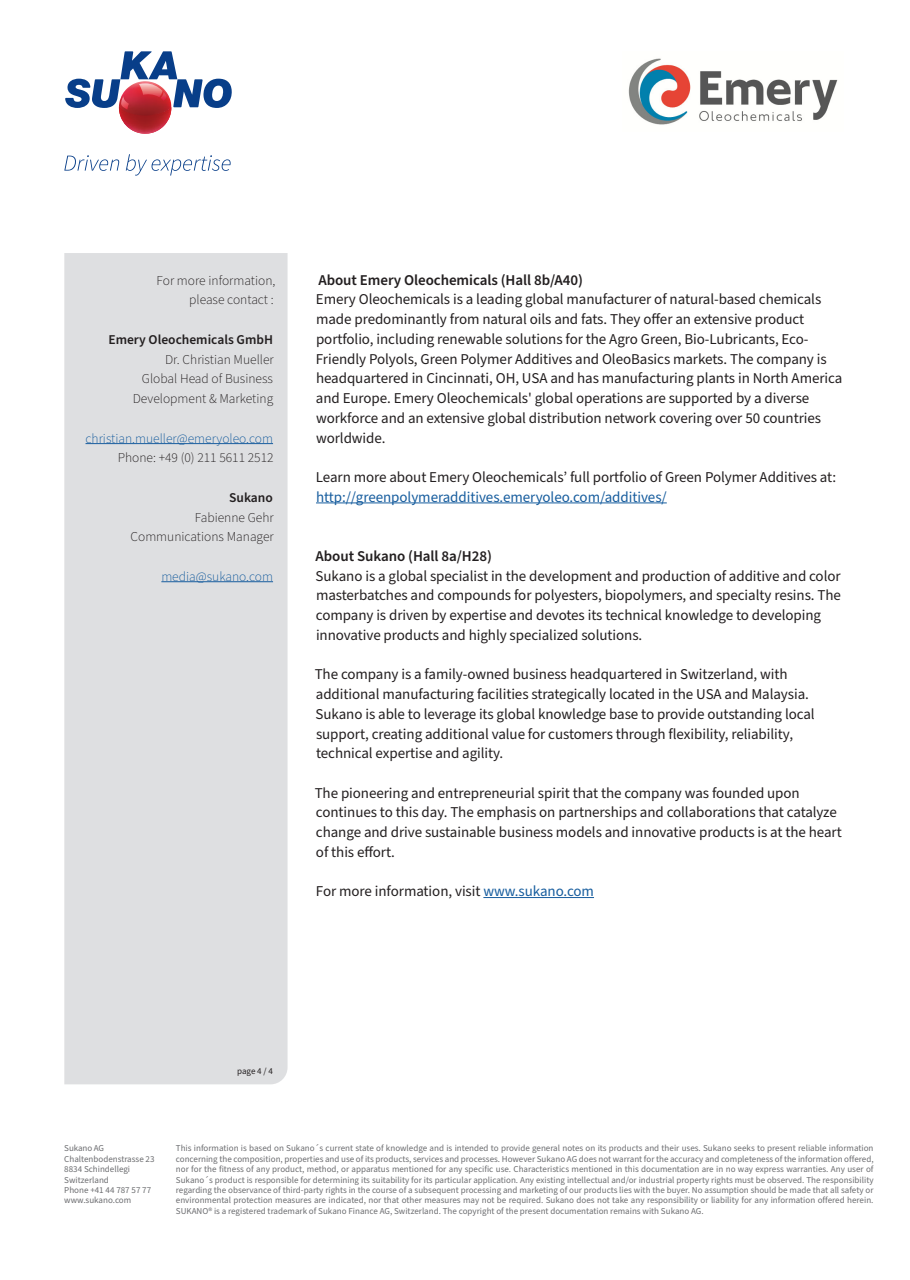
<style>
.page{position:relative;width:910px;height:1280px;background:#fff}
.page>*{position:absolute;margin:0;border:0;box-sizing:border-box;transform-origin:0 0}
.Body_01{font:15px/19.8px "Source Sans Pro";letter-spacing:-.005em;color:#231f20}
.Body_01-2{font:600 15px "Source Sans Pro";letter-spacing:-.005em;color:#231f20}
.Body_01-3{font:300 13.5px/19.8px "Source Sans Pro";color:#231f20;text-align:right}
.Body_01-4{font:300 13.5px "Source Sans Pro";color:#175d9e}
.Body_01-5{font:600 13.5px "Source Sans Pro";color:#231f20}
.Disclaimer_EMEA{font:9px/10.4px "Source Sans Pro";color:#6c6d70}
.Body_01-6{font:9px "Source Sans Pro";color:#231f20}
.s1{font-weight:600}
.s2{color:#175d9e}
</style>
<div class="page">
<svg style="left:64px;top:154px;width:167px;height:22px"></svg>
<img style="left:119px;top:109px;width:52px;height:25px">
<svg style="left:65px;top:51px;width:167px;height:58px"></svg>
<div style="left:64px;top:253px;width:224px;height:831px;background:#dedfe1"></div>
<img style="left:628px;top:58px;width:210px;height:67px">
<hr style="left:316px;top:502px;width:351px;height:1px;background:#175d9e">
<hr style="left:483px;top:897px;width:111px;height:1px;background:#175d9e">
<hr style="left:86px;top:443px;width:187px;height:1px;background:#175d9e">
<hr style="left:161px;top:581px;width:112px;height:1px;background:#175d9e">
<p class="Body_01-3" style="left:157px;top:271px;width:120px">For more information,</p>
<p class="Body_01-3" style="left:189px;top:290px;width:86px">please contact :</p>
<p class="Body_01-5" style="left:108px;top:330px;width:166px">Emery Oleochemicals GmbH</p>
<p class="Body_01-3" style="left:165px;top:350px;width:110px">Dr. Christian Mueller</p>
<p class="Body_01-3" style="left:133px;top:369px;width:142px">Global Head of Business<br>Development &amp; Marketing</p>
<p class="Body_01-4" style="left:86px;top:429px;width:189px">christian.mueller@emeryoleo.com</p>
<p class="Body_01-3" style="left:118px;top:448px;width:157px">Phone: +49 (0) 211 5611 2512</p>
<p class="Body_01-3" style="left:195px;top:488px;width:81px"><span class="s1">Sukano<br></span>Fabienne Gehr</p>
<p class="Body_01-3" style="left:131px;top:527px;width:145px">Communications Manager</p>
<p class="Body_01-4" style="left:161px;top:567px;width:113px">media@sukano.com</p>
<p class="Body_01-2" style="left:318px;top:270px;width:266px">About Emery Oleochemicals (Hall 8b/A40)</p>
<p class="Body_01" style="left:316px;top:290px;width:528px">Emery Oleochemicals is a leading global manufacturer of natural-based chemicals made predominantly from natural oils and fats. They offer an extensive product portfolio, including renewable solutions for the Agro Green, Bio-Lubricants, Eco-Friendly Polyols, Green Polymer Additives and OleoBasics markets. The company is headquartered in Cincinnati, OH, USA and has manufacturing plants in North America and Europe. Emery Oleochemicals' global operations are supported by a diverse workforce and an extensive global distribution network covering over 50 countries worldwide.</p>
<p class="Body_01" style="left:316px;top:468px;width:522px">Learn more about Emery Oleochemicals’ full portfolio of Green Polymer Additives at: <span class="s2">http://greenpolymeradditives.emeryoleo.com/additives/</span></p>
<p class="Body_01-2" style="left:316px;top:546px;width:178px">About Sukano (Hall 8a/H28)</p>
<p class="Body_01" style="left:316px;top:566px;width:527px">Sukano is a global specialist in the development and production of additive and color masterbatches and compounds for polyesters, biopolymers, and specialty resins. The company is driven by expertise and devotes its technical knowledge to developing innovative products and highly specialized solutions.</p>
<p class="Body_01" style="left:315px;top:665px;width:502px">The company is a family-owned business headquartered in Switzerland, with additional manufacturing facilities strategically located in the USA and Malaysia.<br>Sukano is able to leverage its global knowledge base to provide outstanding local support, creating additional value for customers through flexibility, reliability, technical expertise and agility.</p>
<p class="Body_01" style="left:315px;top:783px;width:529px">The pioneering and entrepreneurial spirit that the company was founded upon continues to this day. The emphasis on partnerships and collaborations that catalyze change and drive sustainable business models and innovative products is at the heart of this effort.</p>
<p class="Body_01" style="left:316px;top:882px;width:280px">For more information, visit <span class="s2">www.sukano.com</span></p>
<p class="Body_01-6" style="left:237px;top:1065px;width:37px">page 4 / 4</p>
<p class="Disclaimer_EMEA" style="left:64px;top:1143px;width:92px">Sukano AG<br>Chaltenbodenstrasse 23</p>
<p class="Disclaimer_EMEA" style="left:64px;top:1164px;width:67px">8834 Schindellegi</p>
<p class="Disclaimer_EMEA" style="left:64px;top:1174px;width:88px">Switzerland<br>Phone +41 44 787 57 77</p>
<p class="Disclaimer_EMEA" style="left:64px;top:1195px;width:68px">www.sukano.com</p>
<p class="Disclaimer_EMEA" style="left:176px;top:1143px;width:699px;text-align:justify">This information is based on Sukano´s current state of knowledge and is intended to provide general notes on its products and their uses. Sukano seeks to present reliable information concerning the composition, properties and use of its products, services and processes. However Sukano AG does not warrant for the accuracy and completeness of the information offered, nor for the fitness of any product, method, or apparatus mentioned for any specific use. Characteristics mentioned in this documentation are in no way express warranties. Any user of Sukano´s product is responsible for determining its suitability for its particular application. Any existing intellectual and/or industrial property rights must be observed. The responsibility regarding the observance of third-party rights in the course of a subsequent processing and marketing of our products lies with the buyer. No assumption should be made that all safety or environmental protection measures are indicated, nor that other measures may not be required. Sukano does not take any responsibility or liability for any information offered herein.<br>SUKANO® is a registered trademark of Sukano Finance AG, Switzerland. The copyright of the present documentation remains with Sukano AG.</p>
</div>
